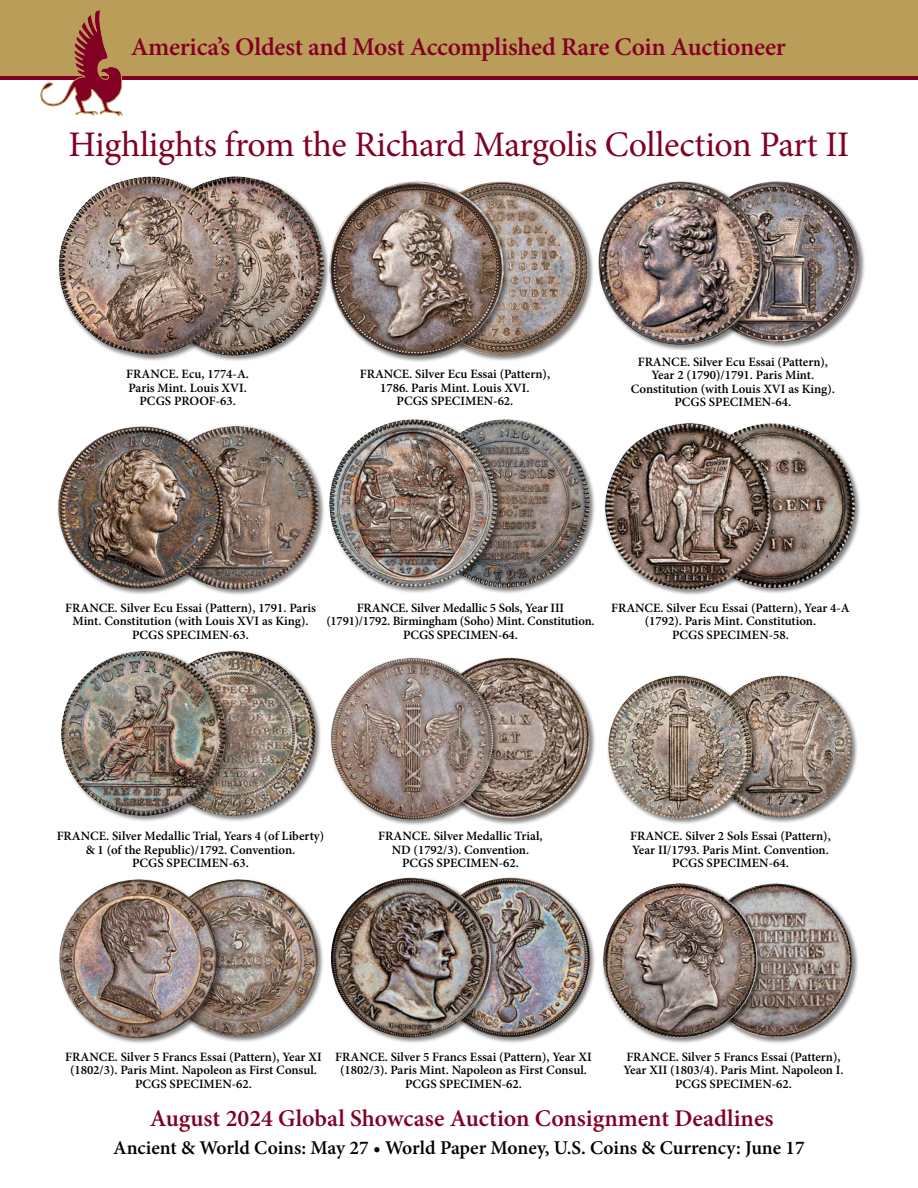
<style>
.page{position:relative;width:918px;height:1188px;background:#fff}
.page>*{position:absolute;margin:0;border:0;box-sizing:border-box;transform-origin:0 0}
.t1{font:36px "Minion Pro";letter-spacing:-.01em;color:#820024}
.t2{font:600 25.5px "Minion Pro";letter-spacing:-.01em;color:#820024}
.t3{font:600 24px "Minion Pro";color:#820024}
.t4{font:600 19.5px "Minion Pro";color:#000}
.ANA2021HLCaption{font:600 12.75px/13.5px "Minion Pro";color:#000;text-align:center}
</style>
<div class="page">
<div style="left:0;top:0;width:918px;height:76px;background:#bb9d5a"></div>
<hr style="left:0;top:76px;width:918px;height:4px;background:#820024">
<svg style="left:40px;top:0;width:83px;height:116px"></svg>
<div style="left:697px;top:882px;width:162px;height:163px;background:#000;opacity:.5"></div>
<img style="left:764px;top:884px;width:89px;height:154px">
<div style="left:602px;top:882px;width:162px;height:162px;background:#000;opacity:.5"></div>
<img style="left:603px;top:884px;width:154px;height:154px;border-radius:77px">
<div style="left:694px;top:180px;width:171px;height:169px;background:#000;opacity:.5"></div>
<img style="left:769px;top:182px;width:90px;height:161px">
<div style="left:597px;top:180px;width:172px;height:171px;background:#000;opacity:.5"></div>
<img style="left:598px;top:182px;width:165px;height:163px">
<div style="left:152px;top:425px;width:173px;height:171px;background:#000;opacity:.5"></div>
<img style="left:230px;top:426px;width:88px;height:163px">
<div style="left:57px;top:425px;width:173px;height:170px;background:#000;opacity:.5"></div>
<img style="left:58px;top:426px;width:165px;height:163px">
<div style="left:689px;top:422px;width:173px;height:173px;background:#000;opacity:.5"></div>
<img style="left:778px;top:423px;width:77px;height:165px">
<div style="left:604px;top:422px;width:174px;height:174px;background:#000;opacity:.5"></div>
<img style="left:605px;top:423px;width:166px;height:166px">
<div style="left:146px;top:175px;width:185px;height:187px;background:#000;opacity:.5"></div>
<img style="left:243px;top:176px;width:81px;height:180px">
<div style="left:58px;top:176px;width:185px;height:185px;background:#000;opacity:.5"></div>
<img style="left:59px;top:177px;width:177px;height:178px">
<div style="left:149px;top:650px;width:173px;height:172px;background:#000;opacity:.5"></div>
<img style="left:151px;top:651px;width:164px;height:165px;border-radius:82px">
<div style="left:60px;top:650px;width:172px;height:172px;background:#000;opacity:.5"></div>
<img style="left:61px;top:651px;width:165px;height:165px;border-radius:82px">
<div style="left:707px;top:675px;width:151px;height:149px;background:#000;opacity:.5"></div>
<img style="left:759px;top:676px;width:93px;height:141px">
<div style="left:607px;top:675px;width:152px;height:150px;background:#000;opacity:.5"></div>
<img style="left:608px;top:676px;width:144px;height:142px">
<div style="left:158px;top:878px;width:166px;height:166px;background:#000;opacity:.5"></div>
<img style="left:224px;top:879px;width:94px;height:158px">
<div style="left:58px;top:878px;width:166px;height:167px;background:#000;opacity:.5"></div>
<img style="left:59px;top:879px;width:159px;height:159px">
<div style="left:430px;top:877px;width:166px;height:167px;background:#000;opacity:.5"></div>
<img style="left:498px;top:878px;width:92px;height:159px">
<div style="left:330px;top:877px;width:168px;height:168px;background:#000;opacity:.5"></div>
<img style="left:331px;top:878px;width:160px;height:160px">
<div style="left:426px;top:656px;width:170px;height:170px;background:#000;opacity:.5"></div>
<img style="left:428px;top:658px;width:162px;height:161px;border-radius:81px">
<div style="left:330px;top:657px;width:170px;height:169px;background:#000;opacity:.5"></div>
<img style="left:331px;top:658px;width:162px;height:162px">
<div style="left:413px;top:180px;width:182px;height:181px;background:#000;opacity:.5"></div>
<img style="left:510px;top:182px;width:78px;height:173px">
<div style="left:328px;top:180px;width:182px;height:182px;background:#000;opacity:.5"></div>
<img style="left:329px;top:182px;width:175px;height:174px;border-radius:87px">
<div style="left:420px;top:418px;width:176px;height:176px;background:#000;opacity:.5"></div>
<img style="left:422px;top:419px;width:168px;height:169px;border-radius:84px">
<div style="left:328px;top:418px;width:176px;height:175px;background:#000;opacity:.5"></div>
<img style="left:329px;top:419px;width:168px;height:168px">
<h2 class="t2" style="left:131px;top:29px;width:657px">America’s Oldest and Most Accomplished Rare Coin Auctioneer</h2>
<p class="t1" style="left:68px;top:120px;width:783px">Highlights from the Richard Margolis Collection Part II</p>
<p class="ANA2021HLCaption" style="left:126px;top:367px;width:124px">FRANCE. Ecu, 1774-A.<br>Paris Mint. Louis XVI.<br>PCGS PROOF-63.</p>
<p class="ANA2021HLCaption" style="left:360px;top:367px;width:192px">FRANCE. Silver Ecu Essai (Pattern),<br>1786. Paris Mint. Louis XVI.<br>PCGS SPECIMEN-62.</p>
<p class="ANA2021HLCaption" style="left:631px;top:355px;width:206px">FRANCE. Silver Ecu Essai (Pattern),<br>Year 2 (1790)/1791. Paris Mint.<br>Constitution (with Louis XVI as King).<br>PCGS SPECIMEN-64.</p>
<p class="ANA2021HLCaption" style="left:65px;top:601px;width:252px">FRANCE. Silver Ecu Essai (Pattern), 1791. Paris<br>Mint. Constitution (with Louis XVI as King).<br>PCGS SPECIMEN-63.</p>
<p class="ANA2021HLCaption" style="left:326px;top:601px;width:270px">FRANCE. Silver Medallic 5 Sols, Year III (1791)/1792. Birmingham (Soho) Mint. Constitution.<br>PCGS SPECIMEN-64.</p>
<p class="ANA2021HLCaption" style="left:611px;top:601px;width:240px">FRANCE. Silver Ecu Essai (Pattern), Year 4-A (1792). Paris Mint. Constitution.<br>PCGS SPECIMEN-58.</p>
<p class="ANA2021HLCaption" style="left:57px;top:829px;width:269px">FRANCE. Silver Medallic Trial, Years 4 (of Liberty) &amp; 1 (of the Republic)/1792. Convention.<br>PCGS SPECIMEN-63.</p>
<p class="ANA2021HLCaption" style="left:378px;top:829px;width:166px">FRANCE. Silver Medallic Trial,<br>ND (1792/3). Convention.<br>PCGS SPECIMEN-62.</p>
<p class="ANA2021HLCaption" style="left:630px;top:829px;width:202px">FRANCE. Silver 2 Sols Essai (Pattern),<br>Year II/1793. Paris Mint. Convention.<br>PCGS SPECIMEN-64.</p>
<p class="ANA2021HLCaption" style="left:65px;top:1050px;width:258px">FRANCE. Silver 5 Francs Essai (Pattern), Year XI (1802/3). Paris Mint. Napoleon as First Consul.<br>PCGS SPECIMEN-62.</p>
<p class="ANA2021HLCaption" style="left:335px;top:1050px;width:258px">FRANCE. Silver 5 Francs Essai (Pattern), Year XI (1802/3). Paris Mint. Napoleon as First Consul.<br>PCGS SPECIMEN-62.</p>
<p class="ANA2021HLCaption" style="left:623px;top:1050px;width:222px">FRANCE. Silver 5 Francs Essai (Pattern),<br>Year XII (1803/4). Paris Mint. Napoleon I.<br>PCGS SPECIMEN-62.</p>
<h3 class="t3" style="left:150px;top:1102px;width:625px">August 2024 Global Showcase Auction Consignment Deadlines</h3>
<h3 class="t4" style="left:113px;top:1134px;width:693px">Ancient &amp; World Coins: May 27 • World Paper Money, U.S. Coins &amp; Currency: June 17</h3>
</div>
